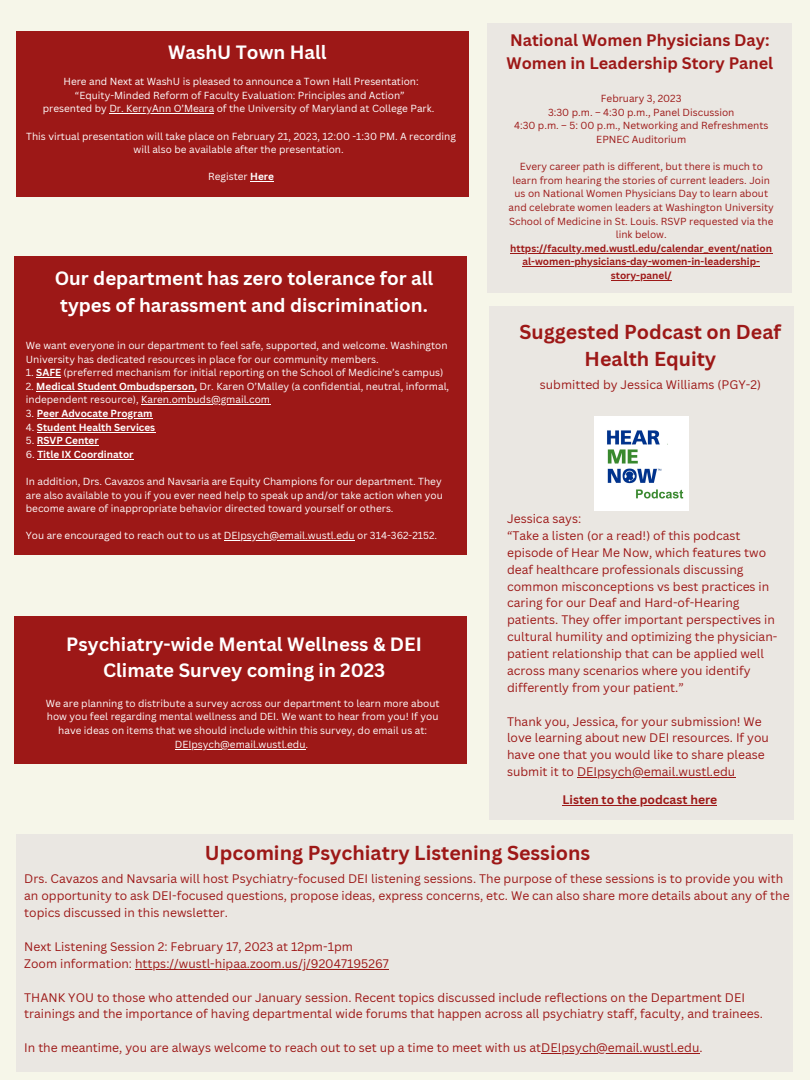
<style>
.page{position:relative;width:810px;height:1080px;background:#f6f6e9}
.page>*{position:absolute;margin:0;border:0;box-sizing:border-box;transform-origin:0 0}
.t1{font:700 19.62px/27.2px "Canva Sans";color:#9d1817;text-align:center}
.t2{font:700 18.75px/26.2px "Canva Sans";color:#fff}
.t3{font:700 16.25px/22.5px "Canva Sans";color:#9d1817}
.t4{font:12.12px "Canva Sans";color:#9d1817}
.t5{font:12.06px/16.9px "Canva Sans";color:#9d1817}
.t6{font:700 12.06px "Canva Sans";color:#9d1817}
.t7{font:10px/13.6px "Canva Sans";color:#fff;text-align:center}
.t8{font:10px/13.6px "Canva Sans";color:#9d1817;text-align:center}
.t9{font:700 10px/13.6px "Canva Sans";color:#9d1817;text-align:center}
.t10{font:700 10px "Canva Sans";color:#fff}
.s1{font-weight:700}
.s2{font-weight:400}
</style>
<div class="page">
<div style="left:16px;top:31px;width:453px;height:165px;background:#9d1817"></div>
<div style="left:488px;top:24px;width:304px;height:269px;background:#eae7e2"></div>
<div style="left:489px;top:306px;width:305px;height:514px;background:#eae7e2"></div>
<img style="left:594px;top:417px;width:94px;height:94px">
<hr style="left:109px;top:113px;width:105px;height:1px;background:#fff">
<svg style="left:250px;top:181px;width:24px;height:1px"></svg>
<hr style="left:510px;top:253px;width:262px;height:1px;background:#9d1817">
<hr style="left:522px;top:266px;width:238px;height:1px;background:#9d1817">
<hr style="left:611px;top:280px;width:61px;height:1px;background:#9d1817">
<hr style="left:577px;top:777px;width:158px;height:1px;background:#9d1817">
<hr style="left:563px;top:805px;width:154px;height:1px;background:#9d1817">
<div style="left:15px;top:257px;width:452px;height:298px;background:#9d1817"></div>
<svg style="left:36px;top:377px;width:25px;height:1px"></svg>
<hr style="left:36px;top:391px;width:158px;height:1px;background:#fff">
<hr style="left:141px;top:404px;width:129px;height:1px;background:#fff">
<hr style="left:37px;top:418px;width:115px;height:1px;background:#fff">
<hr style="left:37px;top:432px;width:118px;height:1px;background:#fff">
<hr style="left:37px;top:445px;width:62px;height:1px;background:#fff">
<hr style="left:37px;top:459px;width:97px;height:1px;background:#fff">
<hr style="left:224px;top:540px;width:131px;height:1px;background:#fff">
<div style="left:15px;top:616px;width:452px;height:147px;background:#9d1817"></div>
<hr style="left:175px;top:749px;width:131px;height:1px;background:#fff">
<div style="left:16px;top:834px;width:776px;height:237px;background:#eae7e2"></div>
<hr style="left:135px;top:969px;width:254px;height:1px;background:#9d1817">
<hr style="left:541px;top:1053px;width:158px;height:1px;background:#9d1817">
<p class="t2" style="left:168px;top:38px;width:160px">WashU Town Hall</p>
<p class="t7" style="left:63px;top:74px;width:357px">Here and Next at WashU is pleased to announce a Town Hall Presentation:</p>
<p class="t7" style="left:75px;top:88px;width:331px">“Equity-Minded Reform of Faculty Evaluation: Principles and Action”</p>
<p class="t7" style="left:43px;top:102px;width:393px">presented by Dr. KerryAnn O’Meara of the University of Maryland at College Park.</p>
<p class="t7" style="left:26px;top:129px;width:431px">This virtual presentation will take place on February 21, 2023, 12:00 -1:30 PM. A recording will also be available after the presentation.</p>
<p class="t7" style="left:208px;top:170px;width:67px">Register <span class="s1">Here</span></p>
<p class="t2" style="left:55px;top:265px;width:380px">Our department has zero tolerance for all types of harassment and discrimination.</p>
<p class="t7" style="left:26px;top:338px;width:423px;text-align:left">We want everyone in our department to feel safe, supported, and welcome. Washington<br>University has dedicated resources in place for our community members.</p>
<p class="t7" style="left:26px;top:366px;width:419px">1. <span class="s1">SAFE</span> (preferred mechanism for initial reporting on the School of Medicine’s campus)</p>
<p class="t7" style="left:26px;top:379px;width:425px;text-align:left">2. <span class="s1">Medical Student Ombudsperson,</span> Dr. Karen O’Malley (a confidential, neutral, informal, independent resource), Karen.ombuds@gmail.com</p>
<p class="t10" style="left:26px;top:406px;width:128px"><span class="s2">3.</span> Peer Advocate Program</p>
<p class="t10" style="left:26px;top:420px;width:131px"><span class="s2">4.</span> Student Health Services</p>
<p class="t10" style="left:26px;top:434px;width:74px"><span class="s2">5.</span> RSVP Center</p>
<p class="t10" style="left:26px;top:447px;width:109px"><span class="s2">6.</span> Title IX Coordinator</p>
<p class="t7" style="left:26px;top:474px;width:418px;text-align:justify">In addition, Drs. Cavazos and Navsaria are Equity Champions for our department. They are also available to you if you ever need help to speak up and/or take action when you become aware of inappropriate behavior directed toward yourself or others.</p>
<p class="t7" style="left:26px;top:529px;width:413px">You are encouraged to reach out to us at DEIpsych@email.wustl.edu or 314-362-2152.</p>
<p class="t2" style="left:66px;top:631px;width:357px;text-align:center">Psychiatry-wide Mental Wellness &amp; DEI<br>Climate Survey coming in 2023</p>
<p class="t7" style="left:46px;top:696px;width:395px">We are planning to distribute a survey across our department to learn more about how you feel regarding mental wellness and DEI. We want to hear from you! If you have ideas on items that we should include within this survey, do email us at:<br>DEIpsych@email.wustl.edu.</p>
<p class="t3" style="left:507px;top:29px;width:268px">National Women Physicians Day:<br>Women in Leadership Story Panel</p>
<p class="t8" style="left:601px;top:92px;width:82px">February 3, 2023</p>
<p class="t8" style="left:548px;top:105px;width:188px">3:30 p.m. – 4:30 p.m., Panel Discussion</p>
<p class="t8" style="left:514px;top:119px;width:256px">4:30 p.m. – 5: 00 p.m., Networking and Refreshments</p>
<p class="t8" style="left:596px;top:132px;width:91px">EPNEC Auditorium</p>
<p class="t8" style="left:509px;top:160px;width:267px">Every career path is different, but there is much to learn from hearing the stories of current leaders. Join us on National Women Physicians Day to learn about and celebrate women leaders at Washington University School of Medicine in St. Louis. RSVP requested via the link below.</p>
<p class="t9" style="left:510px;top:241px;width:263px">https://faculty.med.wustl.edu/calendar_event/nation al-women-physicians-day-women-in-leadership&shy;story-panel/</p>
<p class="t1" style="left:520px;top:318px;width:263px">Suggested Podcast on Deaf<br>Health Equity</p>
<p class="t4" style="left:540px;top:376px;width:223px">submitted by Jessica Williams (PGY-2)</p>
<p class="t5" style="left:507px;top:510px;width:76px">Jessica says:</p>
<p class="t5" style="left:507px;top:527px;width:272px">“Take a listen (or a read!) of this podcast episode of Hear Me Now, which features two deaf healthcare professionals discussing common misconceptions vs best practices in caring for our Deaf and Hard-of-Hearing patients. They offer important perspectives in cultural humility and optimizing the physician&shy;patient relationship that can be applied well across many scenarios where you identify differently from your patient.”</p>
<p class="t5" style="left:507px;top:712px;width:263px">Thank you, Jessica, for your submission! We love learning about new DEI resources. If you have one that you would like to share please submit it to DEIpsych@email.wustl.edu</p>
<p class="t6" style="left:563px;top:791px;width:156px">Listen to the podcast here</p>
<p class="t1" style="left:205px;top:838px;width:387px">Upcoming Psychiatry Listening Sessions</p>
<p class="t5" style="left:24px;top:870px;width:767px">Drs. Cavazos and Navsaria will host Psychiatry-focused DEI listening sessions. The purpose of these sessions is to provide you with an opportunity to ask DEI-focused questions, propose ideas, express concerns, etc. We can also share more details about any of the topics discussed in this newsletter.</p>
<p class="t5" style="left:24px;top:938px;width:330px">Next Listening Session 2: February 17, 2023 at 12pm-1pm</p>
<p class="t5" style="left:24px;top:955px;width:366px">Zoom information: https://wustl-hipaa.zoom.us/j/92047195267</p>
<p class="t5" style="left:24px;top:988px;width:740px">THANK YOU to those who attended our January session. Recent topics discussed include reflections on the Department DEI trainings and the importance of having departmental wide forums that happen across all psychiatry staff, faculty, and trainees.</p>
<p class="t5" style="left:24px;top:1039px;width:680px">In the meantime, you are always welcome to reach out to set up a time to meet with us atDEIpsych@email.wustl.edu.</p>
</div>
